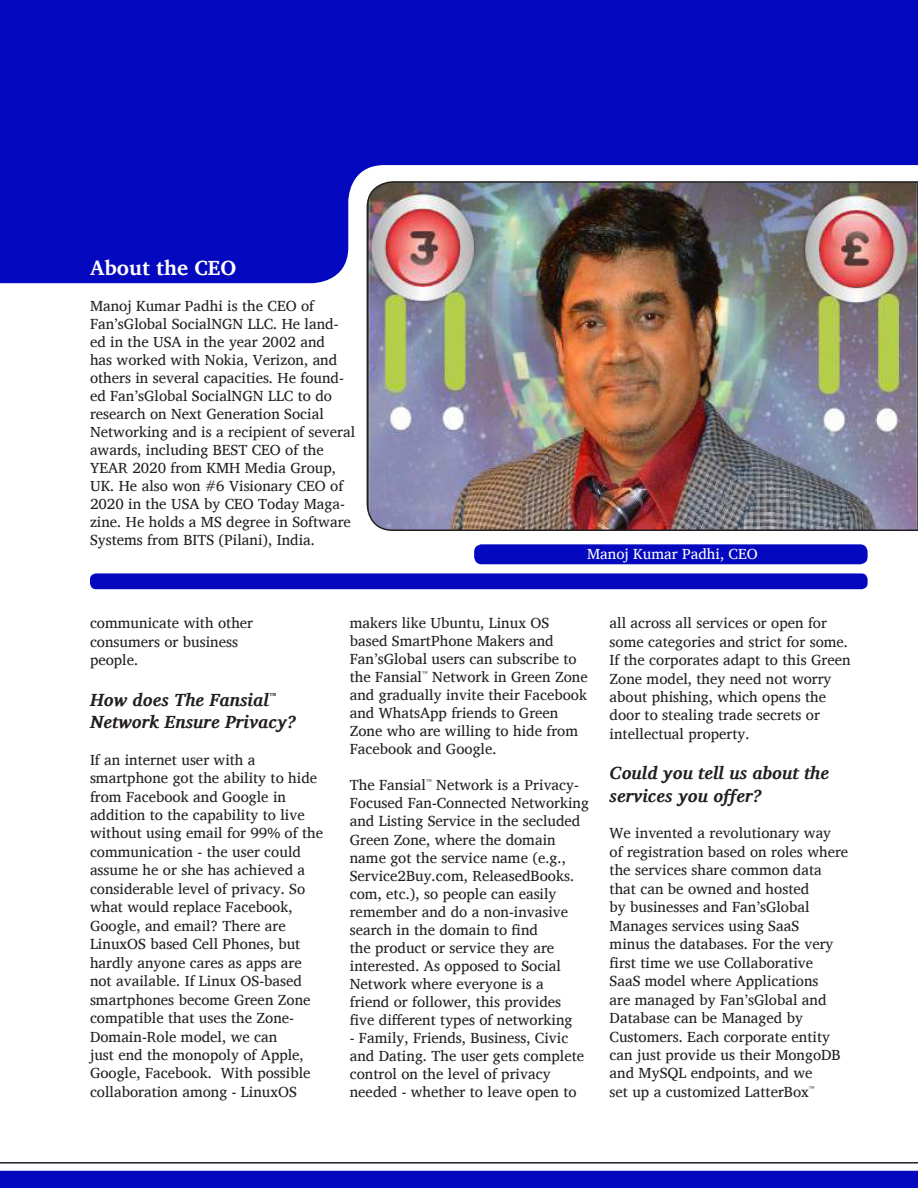
<style>
.page{position:relative;width:918px;height:1188px;background:#fff}
.page>*{position:absolute;margin:0;border:0;box-sizing:border-box;transform-origin:0 0}
.t1{font:700 21px "Charis SIL";color:#fff}
.t2{font:italic 700 18px/22px "Charis SIL";color:#231f20}
.t3{font:15px/18.5px "Charis SIL";color:#231f20}
.t4{font:15px "Charis SIL";color:#fff}
</style>
<div class="page">
<div style="left:0;top:0;width:918px;height:283px;background:#0408bf"></div>
<div style="left:0;top:1171px;width:918px;height:17px;background:#0408bf"></div>
<hr style="left:0;top:1162px;width:918px;height:2px;background:#231f20">
<img style="left:367px;top:181px;width:551px;height:350px">
<div style="left:474px;top:544px;width:394px;height:20px;background:#0408bf;border-radius:8px"></div>
<div style="left:90px;top:573px;width:778px;height:16px;background:#0408bf;border-radius:6px"></div>
<p class="t1" style="left:90px;top:255px;width:148px">About the CEO</p>
<p class="t3" style="left:90px;top:296px;width:267px;line-height:18px">Manoj Kumar Padhi is the CEO of Fan’sGlobal SocialNGN LLC. He land&shy;ed in the USA in the year 2002 and<br>has worked with Nokia, Verizon, and others in several capacities. He found&shy;ed Fan’sGlobal SocialNGN LLC to do research on Next Generation Social Networking and is a recipient of several awards, including BEST CEO of the YEAR 2020 from KMH Media Group, UK. He also won #6 Visionary CEO of 2020 in the USA by CEO Today Maga&shy;zine. He holds a MS degree in Software Systems from BITS (Pilani), India.</p>
<p class="t4" style="left:587px;top:545px;width:172px">Manoj Kumar Padhi, CEO</p>
<p class="t3" style="left:90px;top:614px;width:165px">communicate with other</p>
<p class="t3" style="left:90px;top:632px;width:150px">consumers or business</p>
<p class="t3" style="left:90px;top:651px;width:50px">people.</p>
<p class="t2" style="left:90px;top:688px;width:208px">How does The Fansial<sup>™<br></sup>Network Ensure Privacy?</p>
<p class="t3" style="left:90px;top:750px;width:235px">If an internet user with a smartphone got the ability to hide from Facebook and Google in addition to the capability to live without using email for 99% of the communication - the user could assume he or she has achieved a considerable level of privacy. So what would replace Facebook,<br>Google, and email? There are<br>LinuxOS based Cell Phones, but hardly anyone cares as apps are not available. If Linux OS-based smartphones become Green Zone compatible that uses the Zone-<br>Domain-Role model, we can<br>just end the monopoly of Apple,<br>Google, Facebook. With possible collaboration among - LinuxOS</p>
<p class="t3" style="left:350px;top:614px;width:239px;line-height:18px">makers like Ubuntu, Linux OS based SmartPhone Makers and<br>Fan’sGlobal users can subscribe to the Fansial<sup>™</sup> Network in Green Zone and gradually invite their Facebook and WhatsApp friends to Green<br>Zone who are willing to hide from<br>Facebook and Google.</p>
<p class="t3" style="left:350px;top:776px;width:241px;line-height:18px">The Fansial<sup>™</sup> Network is a Privacy-<br>Focused Fan-Connected Networking and Listing Service in the secluded<br>Green Zone, where the domain name got the service name (e.g.,<br>Service2Buy.com, ReleasedBooks. com, etc.), so people can easily remember and do a non-invasive search in the domain to find<br>the product or service they are interested. As opposed to Social<br>Network where everyone is a<br>friend or follower, this provides five different types of networking</p>
<p class="t3" style="left:350px;top:1029px;width:236px;line-height:18px">- Family, Friends, Business, Civic and Dating. The user gets complete control on the level of privacy needed - whether to leave open to</p>
<p class="t3" style="left:610px;top:614px;width:242px">all across all services or open for some categories and strict for some.<br>If the corporates adapt to this Green<br>Zone model, they need not worry about phishing, which opens the door to stealing trade secrets or intellectual property.</p>
<p class="t2" style="left:610px;top:762px;width:221px">Could you tell us about the services you offer?</p>
<p class="t3" style="left:610px;top:824px;width:240px">We invented a revolutionary way<br>of registration based on roles where the services share common data that can be owned and hosted<br>by businesses and Fan’sGlobal<br>Manages services using SaaS<br>minus the databases. For the very first time we use Collaborative<br>SaaS model where Applications<br>are managed by Fan’sGlobal and<br>Database can be Managed by<br>Customers. Each corporate entity can just provide us their MongoDB and MySQL endpoints, and we<br>set up a customized LatterBox<sup>™</sup></p>
</div>
